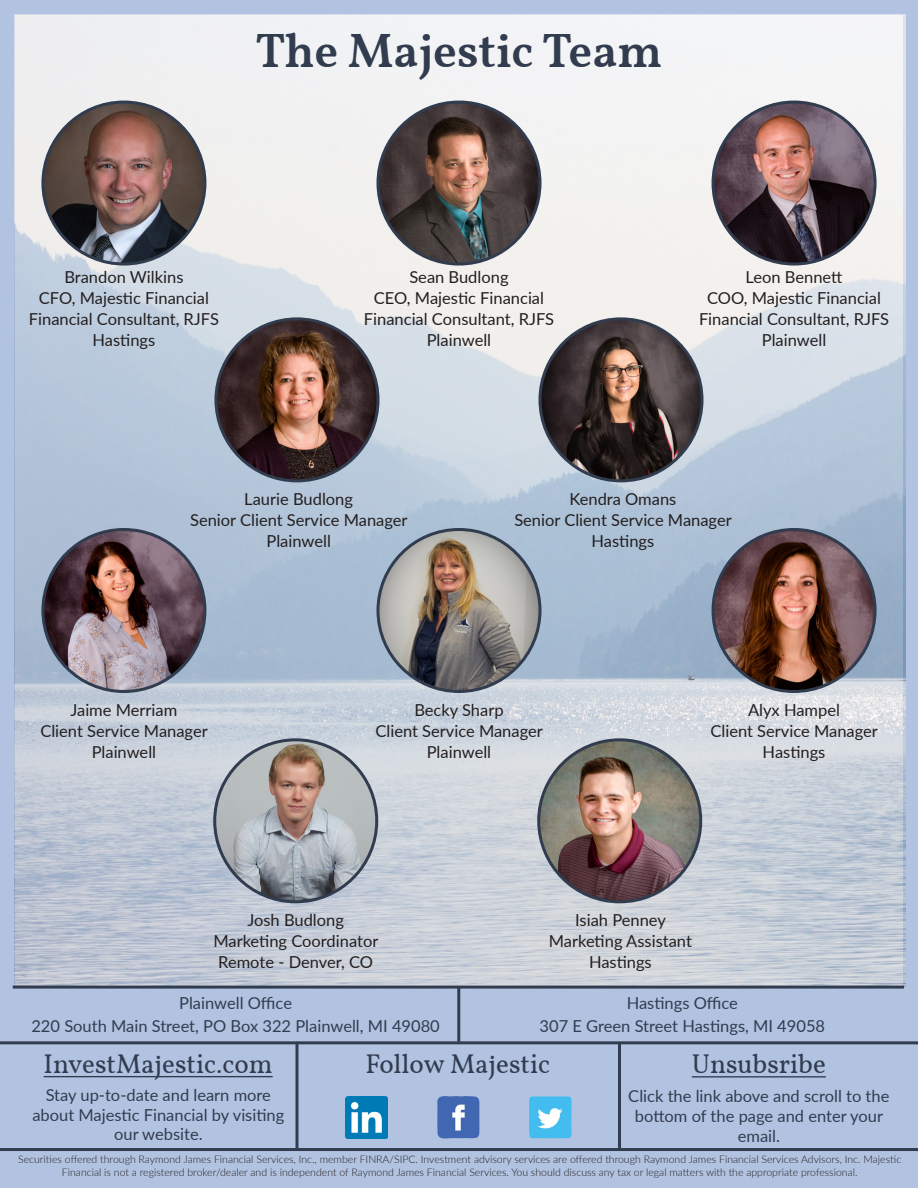
<style>
.page{position:relative;width:918px;height:1188px;background:#fff}
.page>*{position:absolute;margin:0;border:0;box-sizing:border-box;transform-origin:0 0}
.t1{font:600 48px "Vollkorn";color:#313c4f}
.t2{font:27px "Vollkorn";color:#313c4f}
.t3{font:16.5px "Lato";color:#231f20}
.Recipe_Text{font:16.5px/19.8px "Lato";color:#313c4f;text-align:center}
.t4{font:300 10.5px/12.6px "Lato";color:#231f20;text-align:center}
</style>
<div class="page">
<div style="left:0;top:0;width:918px;height:1188px;border:15px solid #b2c3e1"></div>
<div style="left:9px;top:986px;width:900px;height:197px;background:#b2c3e1"></div>
<img style="left:14px;top:15px;width:892px;height:971px">
<hr style="left:44px;top:1076px;width:229px;height:1px;background:#313c4f">
<hr style="left:692px;top:1076px;width:134px;height:2px;background:#313c4f">
<hr style="left:296px;top:1042px;width:2px;height:106px;background:#313c4f">
<hr style="left:457px;top:986px;width:3px;height:56px;background:#313c4f">
<hr style="left:618px;top:1043px;width:3px;height:105px;background:#313c4f">
<img style="left:345px;top:1096px;width:43px;height:43px">
<img style="left:437px;top:1096px;width:43px;height:43px">
<img style="left:529px;top:1096px;width:43px;height:42px">
<hr style="left:0;top:1148px;width:918px;height:3px;background:#313c4f">
<hr style="left:0;top:1041px;width:918px;height:3px;background:#313c4f">
<hr style="left:13px;top:986px;width:891px;height:3px;background:#313c4f">
<svg style="left:40px;top:99px;width:168px;height:168px;background:#857675"></svg>
<svg style="left:375px;top:99px;width:168px;height:168px;background:#7a716e"></svg>
<svg style="left:710px;top:99px;width:168px;height:168px"></svg>
<img style="left:540px;top:319px;width:162px;height:162px;border-radius:81px">
<div style="left:538px;top:317px;width:166px;height:165px;border:3px solid #313c4f;border-radius:50%"></div>
<img style="left:216px;top:319px;width:162px;height:162px;border-radius:81px">
<div style="left:214px;top:317px;width:166px;height:165px;border:3px solid #313c4f;border-radius:50%"></div>
<img style="left:43px;top:529px;width:162px;height:162px;border-radius:81px">
<div style="left:41px;top:528px;width:165px;height:165px;border:3px solid #313c4f;border-radius:50%"></div>
<img style="left:378px;top:529px;width:162px;height:162px;border-radius:81px">
<div style="left:376px;top:528px;width:166px;height:165px;border:3px solid #313c4f;border-radius:50%"></div>
<img style="left:713px;top:529px;width:162px;height:162px;border-radius:81px">
<div style="left:712px;top:528px;width:165px;height:165px;border:3px solid #313c4f;border-radius:50%"></div>
<img style="left:215px;top:741px;width:162px;height:161px">
<div style="left:213px;top:738px;width:165px;height:165px;border:3px solid #313c4f;border-radius:50%"></div>
<img style="left:539px;top:740px;width:162px;height:162px;border-radius:81px">
<div style="left:537px;top:738px;width:165px;height:165px;border:3px solid #313c4f;border-radius:50%"></div>
<p class="t1" style="left:255px;top:15px;width:409px">The Majestic Team</p>
<p class="t3" style="left:64px;top:266px;width:121px">Brandon Wilkins</p>
<p class="t3" style="left:39px;top:287px;width:172px">CFO, Majestic Financial</p>
<p class="t3" style="left:29px;top:308px;width:192px">Financial Consultant, RJFS</p>
<p class="t3" style="left:93px;top:329px;width:64px">Hastings</p>
<p class="t3" style="left:409px;top:266px;width:101px">Sean Budlong</p>
<p class="t3" style="left:374px;top:287px;width:172px">CEO, Majestic Financial</p>
<p class="t3" style="left:364px;top:308px;width:192px">Financial Consultant, RJFS</p>
<p class="t3" style="left:427px;top:329px;width:66px">Plainwell</p>
<p class="t3" style="left:746px;top:266px;width:98px">Leon Bennett</p>
<p class="t3" style="left:707px;top:287px;width:175px">COO, Majestic Financial</p>
<p class="t3" style="left:699px;top:308px;width:192px">Financial Consultant, RJFS</p>
<p class="t3" style="left:762px;top:329px;width:66px">Plainwell</p>
<p class="t3" style="left:244px;top:487px;width:110px">Laurie Budlong</p>
<p class="t3" style="left:190px;top:508px;width:219px">Senior Client Service Manager</p>
<p class="t3" style="left:266px;top:529px;width:66px">Plainwell</p>
<p class="t3" style="left:569px;top:487px;width:108px">Kendra Omans</p>
<p class="t3" style="left:514px;top:508px;width:219px">Senior Client Service Manager</p>
<p class="t3" style="left:592px;top:529px;width:64px">Hastings</p>
<p class="t3" style="left:71px;top:698px;width:108px">Jaime Merriam</p>
<p class="t3" style="left:40px;top:719px;width:169px">Client Service Manager</p>
<p class="t3" style="left:92px;top:740px;width:66px">Plainwell</p>
<p class="t3" style="left:414px;top:698px;width:91px">Becky Sharp</p>
<p class="t3" style="left:375px;top:719px;width:169px">Client Service Manager</p>
<p class="t3" style="left:427px;top:740px;width:66px">Plainwell</p>
<p class="t3" style="left:748px;top:698px;width:93px">Alyx Hampel</p>
<p class="t3" style="left:711px;top:719px;width:169px">Client Service Manager</p>
<p class="t3" style="left:763px;top:740px;width:64px">Hastings</p>
<p class="t3" style="left:247px;top:908px;width:98px">Josh Budlong</p>
<p class="t3" style="left:213px;top:929px;width:167px">Marketing Coordinator</p>
<p class="t3" style="left:218px;top:950px;width:156px">Remote - Denver, CO</p>
<p class="t3" style="left:575px;top:908px;width:92px">Isiah Penney</p>
<p class="t3" style="left:549px;top:929px;width:145px">Marketing Assistant</p>
<p class="t3" style="left:589px;top:950px;width:64px">Hastings</p>
<p class="Recipe_Text" style="left:179px;top:993px;width:114px">Plainwell Office</p>
<p class="Recipe_Text" style="left:31px;top:1015px;width:410px">220 South Main Street, PO Box 322 Plainwell, MI 49080</p>
<p class="Recipe_Text" style="left:627px;top:993px;width:113px">Hastings Office</p>
<p class="Recipe_Text" style="left:540px;top:1015px;width:287px">307 E Green Street Hastings, MI 49058</p>
<p class="t2" style="left:44px;top:1046px;width:231px">InvestMajestic.com</p>
<p class="t2" style="left:366px;top:1046px;width:186px">Follow Majestic</p>
<p class="t2" style="left:692px;top:1046px;width:136px">Unsubsribe</p>
<p class="Recipe_Text" style="left:32px;top:1084px;width:254px">Stay up-to-date and learn more about Majestic Financial by visiting our website.</p>
<p class="Recipe_Text" style="left:628px;top:1086px;width:263px">Click the link above and scroll to the bottom of the page and enter your email.</p>
<p class="t4" style="left:18px;top:1153px;width:885px">Securities offered through Raymond James Financial Services, Inc., member FINRA/SIPC. Investment advisory services are offered through Raymond James Financial Services Advisors, Inc. Majestic<br>Financial is not a registered broker/dealer and is independent of Raymond James Financial Services. You should discuss any tax or legal matters with the appropriate professional.</p>
</div>
